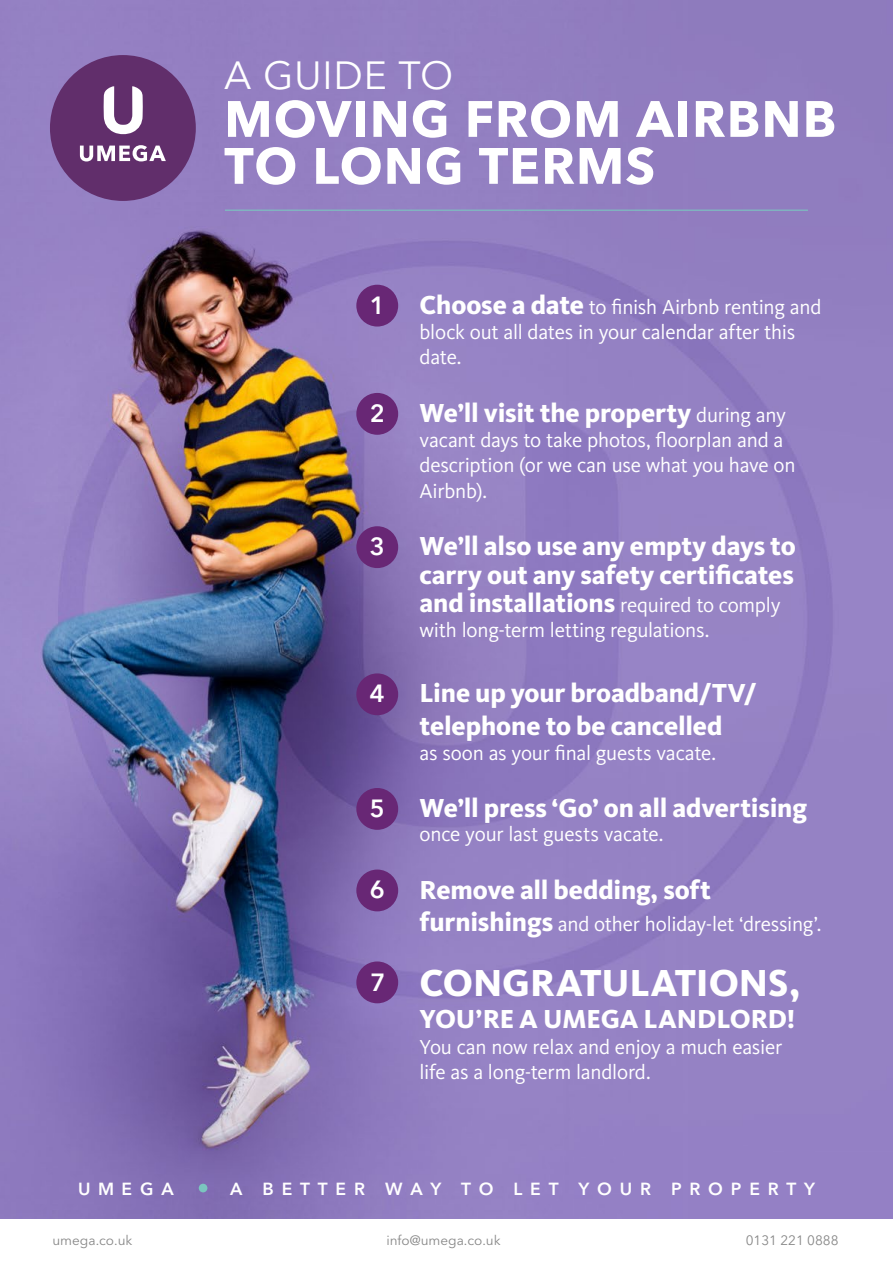
<style>
.page{position:relative;width:893px;height:1263px;background:#fff}
.page>*{position:absolute;margin:0;border:0;box-sizing:border-box;transform-origin:0 0}
.t1{font:700 50.55px/47px "Avenir Next LT Pro";letter-spacing:.02em;color:#fff}
.t2{font:800 39px "Kievit OT";letter-spacing:-.005em;color:#fff}
.t3{font:39px "Avenir Next LT Pro";letter-spacing:.02em;color:#fff}
.t4{font:800 27px/28.5px "Kievit OT";letter-spacing:-.005em;color:#fff;text-align:justify}
.t5{font:600 24.6px "Avenir Next LT Pro";color:#fff}
.t6{font:21px/25.2px "Kievit OT";letter-spacing:-.01em;color:#fff}
.t7{font:600 17.4px "Avenir Next LT Pro";letter-spacing:.45em;color:#fff}
.t8{font:13.5px "Avenir Next LT Pro";color:#878787}
.s1{font-weight:800;font-size:27px}
.s2{font-weight:400;font-size:21px}
</style>
<div class="page">
<img style="left:0;top:0;width:893px;height:1219px">
<div style="left:356px;top:393px;width:42px;height:42px;background:#682775;border-radius:50%"></div>
<div style="left:356px;top:526px;width:42px;height:42px;background:#682775;border-radius:50%"></div>
<div style="left:356px;top:673px;width:42px;height:42px;background:#682775;border-radius:50%"></div>
<div style="left:356px;top:788px;width:42px;height:42px;background:#682775;border-radius:50%"></div>
<div style="left:356px;top:869px;width:42px;height:42px;background:#682775;border-radius:50%"></div>
<div style="left:356px;top:961px;width:42px;height:42px;background:#682775;border-radius:50%"></div>
<div style="left:356px;top:285px;width:42px;height:42px;background:#682775;border-radius:50%"></div>
<hr style="left:225px;top:210px;width:583px;height:1px;background:#7bc5bf">
<div style="left:50px;top:55px;width:146px;height:146px;background:#612e6b;border-radius:50%"></div>
<svg style="left:104px;top:86px;width:39px;height:48px"></svg>
<svg style="left:80px;top:145px;width:86px;height:16px"></svg>
<div style="left:199px;top:1184px;width:8px;height:8px;background:#7bc5bf;border-radius:50%"></div>
<h2 class="t3" style="left:224px;top:42px;width:230px">A GUIDE TO</h2>
<h1 class="t1" style="left:224px;top:95px;width:613px">MOVING FROM AIRBNB<br>TO LONG TERMS</h1>
<p class="t5" style="left:370px;top:284px;width:17px">1</p>
<p class="t5" style="left:370px;top:392px;width:17px">2</p>
<p class="t5" style="left:370px;top:525px;width:17px">3</p>
<p class="t5" style="left:370px;top:673px;width:17px">4</p>
<p class="t5" style="left:370px;top:787px;width:17px">5</p>
<p class="t5" style="left:370px;top:869px;width:17px">6</p>
<p class="t5" style="left:370px;top:961px;width:17px">7</p>
<p class="t6" style="left:420px;top:295px;width:403px"><span class="s1">Choose a date</span> to finish Airbnb renting and block out all dates in your calendar after this date.</p>
<p class="t4" style="left:420px;top:399px;width:368px">We’ll visit the property <span class="s2">during any</span></p>
<p class="t6" style="left:420px;top:428px;width:377px">vacant days to take photos, floorplan and a description (or we can use what you have on<br>Airbnb).</p>
<p class="t4" style="left:420px;top:532px;width:378px">We’ll also use any empty days to carry out any safety certificates and installations <span class="s2">required to comply</span></p>
<p class="t6" style="left:420px;top:618px;width:291px">with long-term letting regulations.</p>
<p class="t4" style="left:420px;top:677px;width:338px;line-height:32.4px">Line up your broadband/TV/ telephone to be cancelled</p>
<p class="t6" style="left:420px;top:740px;width:298px">as soon as your final guests vacate.</p>
<p class="t4" style="left:420px;top:794px;width:389px">We’ll press ‘Go’ on all advertising</p>
<p class="t6" style="left:420px;top:822px;width:245px">once your last guests vacate.</p>
<p class="t4" style="left:420px;top:876px;width:293px">Remove all bedding, soft</p>
<p class="t6" style="left:420px;top:912px;width:403px"><span class="s1">furnishings</span> and other holiday-let ‘dressing’.</p>
<h2 class="t2" style="left:420px;top:959px;width:383px">CONGRATULATIONS,</h2>
<p class="t4" style="left:420px;top:1005px;width:377px">YOU’RE A UMEGA LANDLORD!</p>
<p class="t6" style="left:420px;top:1034px;width:364px">You can now relax and enjoy a much easier life as a long-term landlord.</p>
<p class="t7" style="left:78px;top:1174px;width:97px">UMEGA</p>
<p class="t7" style="left:230px;top:1174px;width:586px">A BETTER WAY TO LET YOUR PROPERTY</p>
<p class="t8" style="left:52px;top:1228px;width:81px">umega.co.uk</p>
<p class="t8" style="left:386px;top:1228px;width:116px">info@umega.co.uk</p>
<p class="t8" style="left:746px;top:1228px;width:94px">0131 221 0888</p>
</div>
